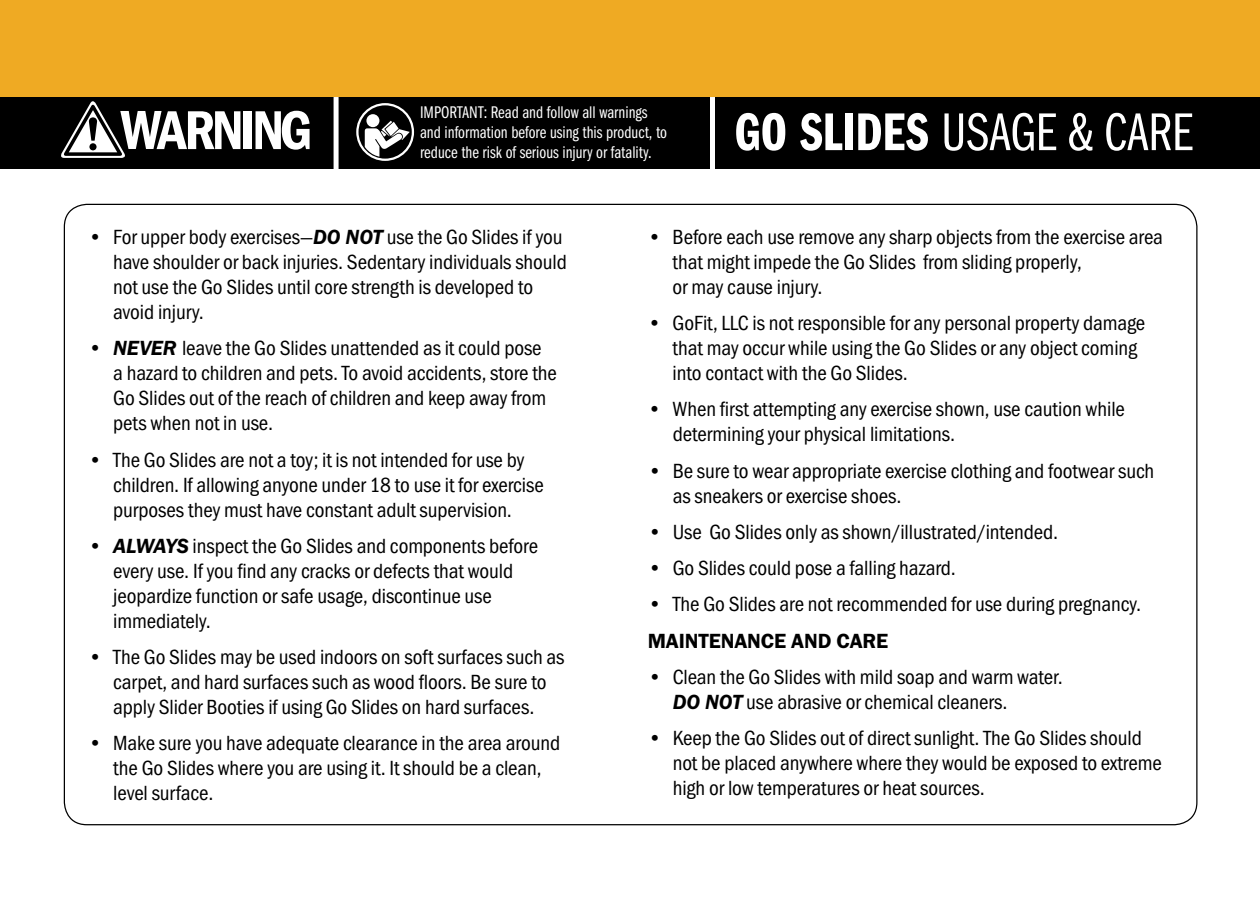
<style>
.page{position:relative;width:1260px;height:900px;background:#fff}
.page>*{position:absolute;margin:0;border:0;box-sizing:border-box;transform-origin:0 0}
.t1{font:55px "Franklin Gothic URW Com Boo";letter-spacing:.005em;color:#fff}
.t2{font:21.25px/25px "Franklin Gothic URW Con Boo";letter-spacing:-.005em;color:#000}
.t3{font:21.25px "Franklin Gothic URW Dem";letter-spacing:-.005em;color:#000}
.t4{font:17.5px/20px "Franklin Gothic URW Com Boo";color:#fff}
.s1{font-family:"Franklin Gothic URW Com Dem"}
.s2{font-family:"Franklin Gothic URW Dem Ita"}
</style>
<div class="page">
<div style="left:0;top:0;width:1260px;height:169px;background:#efaa23"></div>
<div style="left:0;top:97px;width:1260px;height:72px;background:#000"></div>
<div style="left:334px;top:97px;width:5px;height:73px;background:#fff"></div>
<svg style="left:61px;top:101px;width:179px;height:57px"></svg>
<div style="left:244px;top:111px;width:8px;height:38px;background:#fff"></div>
<svg style="left:256px;top:111px;width:54px;height:39px"></svg>
<svg style="left:356px;top:103px;width:58px;height:58px"></svg>
<div style="left:359px;top:105px;width:53px;height:54px;background:#000;border-radius:50%"></div>
<div style="left:366px;top:114px;width:13px;height:13px;background:#fff;border-radius:50%"></div>
<svg style="left:365px;top:121px;width:45px;height:36px"></svg>
<div style="left:710px;top:97px;width:5px;height:73px;background:#fff"></div>
<p class="t4" style="left:420px;top:103px;width:249px">IMPORTANT: Read and follow all warnings and information before using this product, to reduce the risk of serious injury or fatality.</p>
<h1 class="t1" style="left:735px;top:102px;width:459px"><span class="s1">GO SLIDES</span> USAGE &amp; CARE</h1>
<p class="t2" style="left:113px;top:224px;width:455px;text-indent:-25px">• For upper body exercises—<span class="s2">DO NOT</span> use the Go Slides if you have shoulder or back injuries. Sedentary individuals should not use the Go Slides until core strength is developed to avoid injury.</p>
<p class="t2" style="left:113px;top:335px;width:445px;text-indent:-25px">• <span class="s2">NEVER</span> leave the Go Slides unattended as it could pose<br>a hazard to children and pets. To avoid accidents, store the Go Slides out of the reach of children and keep away from pets when not in use.</p>
<p class="t2" style="left:113px;top:447px;width:432px;text-indent:-25px">• The Go Slides are not a toy; it is not intended for use by children. If allowing anyone under 18 to use it for exercise purposes they must have constant adult supervision.</p>
<p class="t2" style="left:113px;top:533px;width:426px;text-indent:-25px">• <span class="s2">ALWAYS</span> inspect the Go Slides and components before every use. If you find any cracks or defects that would jeopardize function or safe usage, discontinue use immediately.</p>
<p class="t2" style="left:88px;top:644px;width:478px;text-align:center">• The Go Slides may be used indoors on soft surfaces such as carpet, and hard surfaces such as wood floors. Be sure to apply Slider Booties if using Go Slides on hard surfaces.</p>
<p class="t2" style="left:113px;top:730px;width:448px;text-indent:-25px">• Make sure you have adequate clearance in the area around the Go Slides where you are using it. It should be a clean, level surface.</p>
<p class="t2" style="left:673px;top:224px;width:492px;text-indent:-25px">• Before each use remove any sharp objects from the exercise area that might impede the Go Slides from sliding properly,<br>or may cause injury.</p>
<p class="t2" style="left:673px;top:310px;width:474px;text-indent:-25px">• GoFit, LLC is not responsible for any personal property damage that may occur while using the Go Slides or any object coming into contact with the Go Slides.</p>
<p class="t2" style="left:673px;top:396px;width:454px;text-indent:-25px">• When first attempting any exercise shown, use caution while determining your physical limitations.</p>
<p class="t2" style="left:673px;top:458px;width:483px;text-indent:-25px">• Be sure to wear appropriate exercise clothing and footwear such as sneakers or exercise shoes.</p>
<p class="t2" style="left:648px;top:519px;width:412px">• Use Go Slides only as shown/illustrated/intended.</p>
<p class="t2" style="left:648px;top:555px;width:310px">• Go Slides could pose a falling hazard.</p>
<p class="t2" style="left:648px;top:591px;width:495px">• The Go Slides are not recommended for use during pregnancy.</p>
<p class="t3" style="left:648px;top:627px;width:242px">MAINTENANCE AND CARE</p>
<p class="t2" style="left:673px;top:664px;width:392px;text-indent:-25px">• Clean the Go Slides with mild soap and warm water.<br><span class="s2">DO NOT</span> use abrasive or chemical cleaners.</p>
<p class="t2" style="left:673px;top:725px;width:491px;text-indent:-25px">• Keep the Go Slides out of direct sunlight. The Go Slides should not be placed anywhere where they would be exposed to extreme high or low temperatures or heat sources.</p>
</div>
